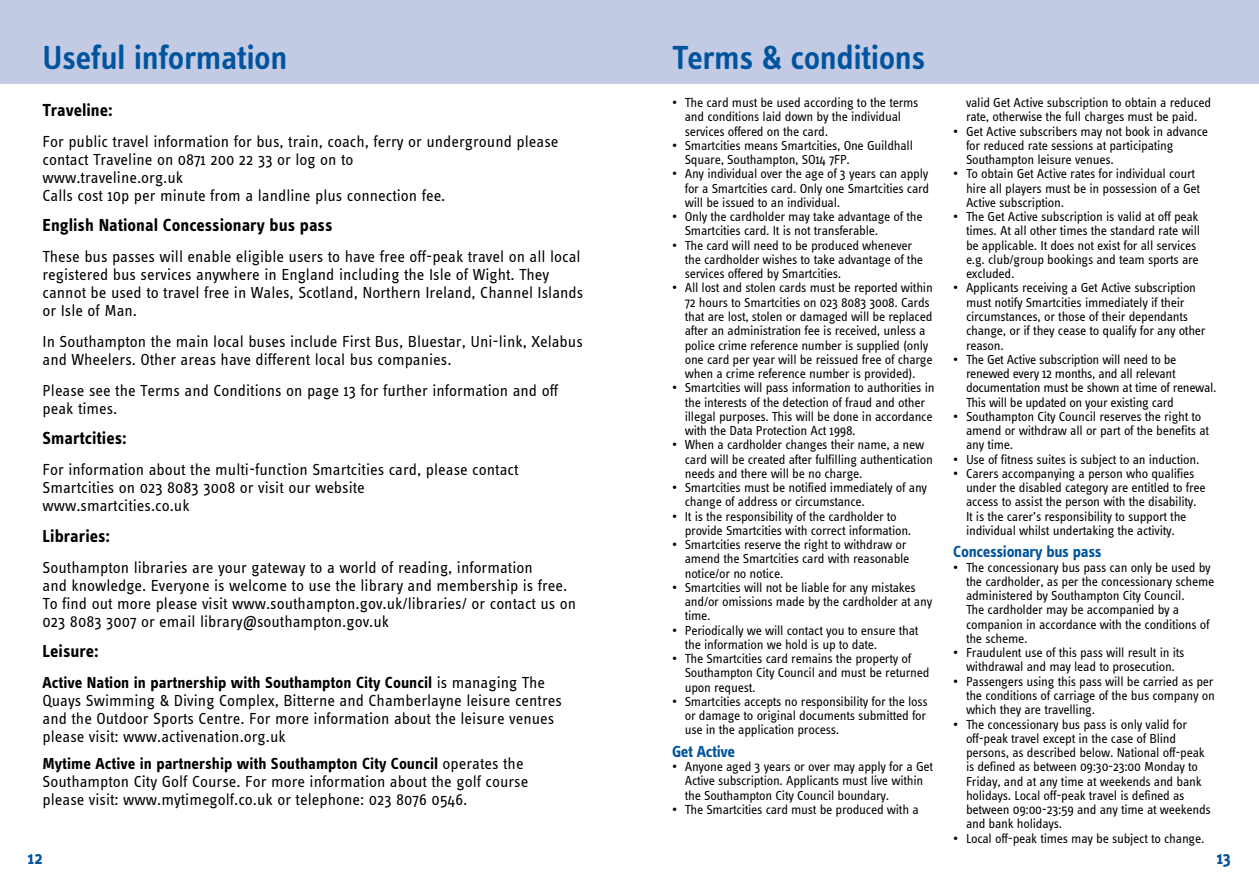
<style>
.page{position:relative;width:1259px;height:893px;background:#fff}
.page>*{position:absolute;margin:0;border:0;box-sizing:border-box;transform-origin:0 0}
.t1{font:600 34.5px "Info Text";letter-spacing:-.015em;color:#00549e}
.t2{font:700 18px "Info Text";color:#000}
.t3{font:700 18px "Info Text";color:#00549e}
.t4{font:16.5px/18px "Info Text";color:#000}
.t5{font:700 16.5px "Info Text";letter-spacing:-.02em;color:#00549e}
.t6{font:13.5px/14.2px "Info Text";letter-spacing:-.02em;color:#000}
.s1{font-weight:700}
</style>
<div class="page">
<div style="left:0;top:0;width:1259px;height:84px;background:#c2cae4"></div>
<h1 class="t1" style="left:43px;top:37px;width:246px">Useful information</h1>
<h2 class="t2" style="left:43px;top:99px;width:72px">Traveline:</h2>
<p class="t4" style="left:43px;top:132px;width:517px">For public travel information for bus, train, coach, ferry or underground please contact Traveline on 0871 200 22 33 or log on to<br>www.traveline.org.uk<br>Calls cost 10p per minute from a landline plus connection fee.</p>
<h2 class="t2" style="left:43px;top:215px;width:291px">English National Concessionary bus pass</h2>
<p class="t4" style="left:43px;top:248px;width:542px">These bus passes will enable eligible users to have free off-peak travel on all local registered bus services anywhere in England including the Isle of Wight. They cannot be used to travel free in Wales, Scotland, Northern Ireland, Channel Islands or Isle of Man.</p>
<p class="t4" style="left:43px;top:332px;width:542px">In Southampton the main local buses include First Bus, Bluestar, Uni-link, Xelabus and Wheelers. Other areas have different local bus companies.</p>
<p class="t4" style="left:43px;top:381px;width:517px">Please see the Terms and Conditions on page 13 for further information and off peak times.</p>
<h2 class="t2" style="left:43px;top:428px;width:86px">Smartcities:</h2>
<p class="t4" style="left:43px;top:461px;width:477px">For information about the multi-function Smartcities card, please contact<br>Smartcities on 023 8083 3008 or visit our website<br>www.smartcities.co.uk</p>
<h2 class="t2" style="left:43px;top:525px;width:69px">Libraries:</h2>
<p class="t4" style="left:43px;top:558px;width:535px">Southampton libraries are your gateway to a world of reading, information<br>and knowledge. Everyone is welcome to use the library and membership is free.<br>To find out more please visit www.southampton.gov.uk/libraries/ or contact us on 023 8083 3007 or email library@southampton.gov.uk</p>
<h2 class="t2" style="left:43px;top:641px;width:58px">Leisure:</h2>
<p class="t4" style="left:43px;top:674px;width:521px"><span class="s1">Active Nation in partnership with Southampton City Council</span> is managing The Quays Swimming &amp; Diving Complex, Bitterne and Chamberlayne leisure centres and the Outdoor Sports Centre. For more information about the leisure venues please visit: www.activenation.org.uk</p>
<p class="t4" style="left:43px;top:754px;width:487px"><span class="s1">Mytime Active in partnership with Southampton City Council</span> operates the<br>Southampton City Golf Course. For more information about the golf course please visit: www.mytimegolf.co.uk or telephone: 023 8076 0546.</p>
<h1 class="t1" style="left:672px;top:38px;width:255px">Terms &amp; conditions</h1>
<p class="t6" style="left:685px;top:96px;width:235px;text-indent:-13px">• The card must be used according to the terms and conditions laid down by the individual services offered on the card.</p>
<p class="t6" style="left:685px;top:138px;width:230px;text-indent:-13px">• Smartcities means Smartcities, One Guildhall<br>Square, Southampton, SO14 7FP.</p>
<p class="t6" style="left:685px;top:167px;width:246px;text-align:justify;text-indent:-13px">• Any individual over the age of 3 years can apply for a Smartcities card. Only one Smartcities card will be issued to an individual.</p>
<p class="t6" style="left:685px;top:210px;width:239px;text-indent:-13px">• Only the cardholder may take advantage of the<br>Smartcities card. It is not transferable.</p>
<p class="t6" style="left:685px;top:238px;width:240px;text-indent:-13px">• The card will need to be produced whenever the cardholder wishes to take advantage of the services offered by Smartcities.</p>
<p class="t6" style="left:685px;top:281px;width:250px;text-indent:-13px">• All lost and stolen cards must be reported within 72 hours to Smartcities on 023 8083 3008. Cards that are lost, stolen or damaged will be replaced after an administration fee is received, unless a police crime reference number is supplied (only one card per year will be reissued free of charge when a crime reference number is provided).</p>
<p class="t6" style="left:685px;top:381px;width:251px;text-indent:-13px">• Smartcities will pass information to authorities in the interests of the detection of fraud and other illegal purposes. This will be done in accordance with the Data Protection Act 1998.</p>
<p class="t6" style="left:685px;top:438px;width:250px;text-indent:-13px">• When a cardholder changes their name, a new card will be created after fulfilling authentication needs and there will be no charge.</p>
<p class="t6" style="left:685px;top:480px;width:244px;text-indent:-13px">• Smartcities must be notified immediately of any change of address or circumstance.</p>
<p class="t6" style="left:685px;top:509px;width:228px;text-indent:-13px">• It is the responsibility of the cardholder to provide Smartcities with correct information.</p>
<p class="t6" style="left:685px;top:537px;width:226px;text-indent:-13px">• Smartcities reserve the right to withdraw or amend the Smartcities card with reasonable notice/or no notice.</p>
<p class="t6" style="left:685px;top:580px;width:249px;text-indent:-13px">• Smartcities will not be liable for any mistakes and/or omissions made by the cardholder at any time.</p>
<p class="t6" style="left:685px;top:623px;width:235px;text-indent:-13px">• Periodically we will contact you to ensure that the information we hold is up to date.</p>
<p class="t6" style="left:685px;top:652px;width:246px;text-indent:-13px">• The Smartcities card remains the property of<br>Southampton City Council and must be returned upon request.</p>
<p class="t6" style="left:685px;top:694px;width:244px;text-align:justify;text-indent:-13px">• Smartcities accepts no responsibility for the loss or damage to original documents submitted for use in the application process.</p>
<p class="t5" style="left:672px;top:742px;width:65px">Get Active</p>
<p class="t6" style="left:685px;top:760px;width:250px;text-indent:-13px">• Anyone aged 3 years or over may apply for a Get<br>Active subscription. Applicants must live within the Southampton City Council boundary.</p>
<p class="t6" style="left:672px;top:802px;width:248px">• The Smartcities card must be produced with a</p>
<p class="t6" style="left:966px;top:96px;width:247px">valid Get Active subscription to obtain a reduced rate, otherwise the full charges must be paid.</p>
<p class="t6" style="left:966px;top:124px;width:244px;text-indent:-13px">• Get Active subscribers may not book in advance for reduced rate sessions at participating<br>Southampton leisure venues.</p>
<p class="t6" style="left:966px;top:167px;width:236px;text-indent:-13px">• To obtain Get Active rates for individual court hire all players must be in possession of a Get<br>Active subscription.</p>
<p class="t6" style="left:966px;top:210px;width:236px;text-indent:-13px">• The Get Active subscription is valid at off peak times. At all other times the standard rate will be applicable. It does not exist for all services e.g. club/group bookings and team sports are excluded.</p>
<p class="t6" style="left:966px;top:281px;width:241px;text-indent:-13px">• Applicants receiving a Get Active subscription must notify Smartcities immediately if their circumstances, or those of their dependants change, or if they cease to qualify for any other reason.</p>
<p class="t6" style="left:966px;top:352px;width:252px;text-indent:-13px">• The Get Active subscription will need to be renewed every 12 months, and all relevant documentation must be shown at time of renewal.<br>This will be updated on your existing card</p>
<p class="t6" style="left:966px;top:409px;width:245px;text-indent:-13px">• Southampton City Council reserves the right to amend or withdraw all or part of the benefits at any time.</p>
<p class="t6" style="left:953px;top:452px;width:248px">• Use of fitness suites is subject to an induction.</p>
<p class="t6" style="left:966px;top:466px;width:241px;text-indent:-13px">• Carers accompanying a person who qualifies under the disabled category are entitled to free access to assist the person with the disability.<br>It is the carer’s responsibility to support the individual whilst undertaking the activity.</p>
<p class="t5" style="left:953px;top:542px;width:150px">Concessionary bus pass</p>
<p class="t6" style="left:966px;top:560px;width:250px;text-indent:-13px">• The concessionary bus pass can only be used by the cardholder, as per the concessionary scheme administered by Southampton City Council.<br>The cardholder may be accompanied by a companion in accordance with the conditions of the scheme.</p>
<p class="t6" style="left:953px;top:646px;width:233px;text-align:center">• Fraudulent use of this pass will result in its withdrawal and may lead to prosecution.</p>
<p class="t6" style="left:966px;top:674px;width:250px;text-align:justify;text-indent:-13px">• Passengers using this pass will be carried as per the conditions of carriage of the bus company on which they are travelling.</p>
<p class="t6" style="left:966px;top:717px;width:246px;text-indent:-13px">• The concessionary bus pass is only valid for off-peak travel except in the case of Blind persons, as described below. National off-peak is defined as between 09:30-23:00 Monday to Friday, and at any time at weekends and bank holidays. Local off-peak travel is defined as between 09:00-23:59 and any time at weekends and bank holidays.</p>
<p class="t6" style="left:953px;top:831px;width:253px">• Local off-peak times may be subject to change.</p>
<h2 class="t3" style="left:27px;top:848px;width:17px">12</h2>
<h2 class="t3" style="left:1216px;top:848px;width:16px">13</h2>
</div>
